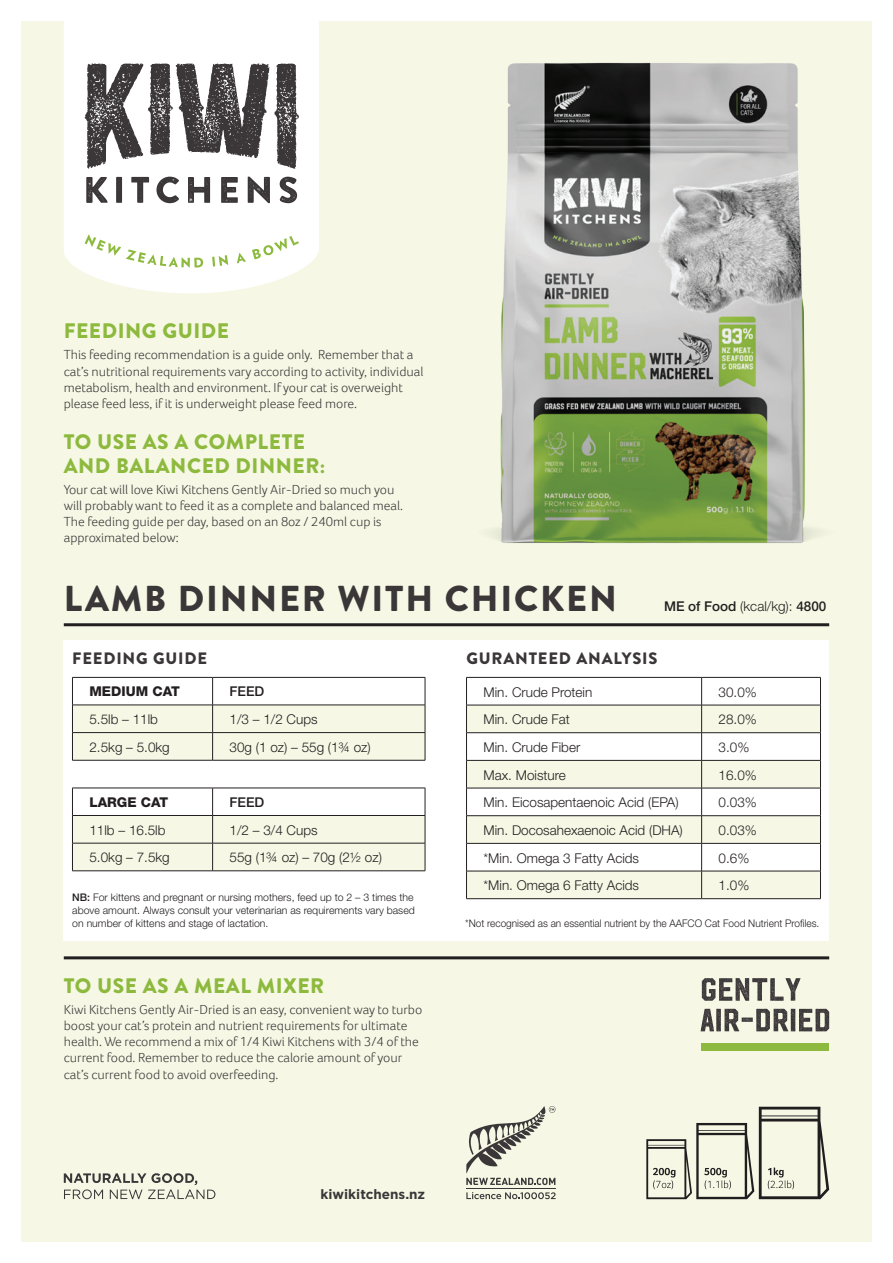
<style>
.page{position:relative;width:893px;height:1263px;background:#fff}
.page>*{position:absolute;margin:0;border:0;box-sizing:border-box;transform-origin:0 0}
.t1{font:900 36px "Brandon Grotesque";letter-spacing:.05em;color:#3b3638}
.t2{font:900 21px/24px "Brandon Grotesque";letter-spacing:.025em;color:#8dba3e}
.t3{font:900 16.5px "Brandon Grotesque";letter-spacing:.05em;color:#3b3638}
.t4{font:300 13.5px/16.2px "Foco Trial";color:#3b3638}
.t5{font:300 13.5px "Helvetica Neue";color:#231f20}
.t6{font:500 13.5px "Helvetica Neue";color:#231f20}
.t7{font:800 13.5px "Helvetica Neue";color:#231f20}
.t8{font:700 13.5px "Gotham HTF";color:#3b3638}
.t9{font:300 10.5px/12.6px "Helvetica Neue";color:#231f20;text-align:justify}
.t10{font:300 10.5px "Helvetica Neue";color:#231f20;scale:.96 1}
.s1{font-weight:300}
.s2{font-weight:500}
</style>
<div class="page">
<div style="left:21px;top:21px;width:851px;height:1221px;background:#f6f8e5"></div>
<img style="left:492px;top:62px;width:326px;height:481px">
<div style="left:64px;top:640px;width:765px;height:300px;background:#fff"></div>
<svg style="left:64px;top:21px;width:255px;height:272px;fill:#fff"></svg>
<svg style="left:86px;top:177px;width:22px;height:26px"></svg>
<svg style="left:116px;top:177px;width:6px;height:26px"></svg>
<svg style="left:131px;top:177px;width:18px;height:26px"></svg>
<svg style="left:156px;top:177px;width:23px;height:26px"></svg>
<svg style="left:188px;top:177px;width:22px;height:26px"></svg>
<svg style="left:221px;top:177px;width:17px;height:26px"></svg>
<svg style="left:248px;top:177px;width:22px;height:26px"></svg>
<svg style="left:280px;top:177px;width:17px;height:26px"></svg>
<svg style="left:85px;top:64px;width:214px;height:105px"></svg>
<svg style="left:85px;top:234px;width:118px;height:34px"></svg>
<svg style="left:212px;top:255px;width:16px;height:12px"></svg>
<svg style="left:237px;top:253px;width:9px;height:10px"></svg>
<svg style="left:252px;top:236px;width:47px;height:23px"></svg>
<hr style="left:72px;top:760px;width:141px;height:1px;background:#231f20">
<hr style="left:213px;top:760px;width:212px;height:1px;background:#231f20">
<hr style="left:72px;top:677px;width:141px;height:1px;background:#231f20">
<hr style="left:213px;top:677px;width:212px;height:1px;background:#231f20">
<svg style="left:72px;top:678px;width:354px;height:82px"></svg>
<svg style="left:72px;top:788px;width:354px;height:83px"></svg>
<svg style="left:467px;top:706px;width:353px;height:192px;fill:#f6f8e5"></svg>
<hr style="left:466px;top:705px;width:236px;height:1px;background:#231f20">
<hr style="left:702px;top:705px;width:119px;height:1px;background:#231f20">
<hr style="left:466px;top:732px;width:236px;height:1px;background:#231f20">
<hr style="left:702px;top:732px;width:119px;height:1px;background:#231f20">
<hr style="left:466px;top:760px;width:236px;height:1px;background:#231f20">
<hr style="left:702px;top:760px;width:119px;height:1px;background:#231f20">
<hr style="left:466px;top:788px;width:236px;height:1px;background:#231f20">
<hr style="left:702px;top:788px;width:119px;height:1px;background:#231f20">
<hr style="left:466px;top:815px;width:236px;height:1px;background:#231f20">
<hr style="left:702px;top:815px;width:119px;height:1px;background:#231f20">
<hr style="left:466px;top:843px;width:236px;height:1px;background:#231f20">
<hr style="left:702px;top:843px;width:119px;height:1px;background:#231f20">
<hr style="left:466px;top:871px;width:236px;height:1px;background:#231f20">
<hr style="left:702px;top:871px;width:119px;height:1px;background:#231f20">
<hr style="left:466px;top:898px;width:236px;height:1px;background:#231f20">
<hr style="left:702px;top:898px;width:119px;height:1px;background:#231f20">
<svg style="left:701px;top:678px;width:1px;height:220px"></svg>
<hr style="left:466px;top:677px;width:236px;height:1px;background:#231f20">
<hr style="left:702px;top:677px;width:119px;height:1px;background:#231f20">
<svg style="left:466px;top:678px;width:1px;height:220px"></svg>
<svg style="left:820px;top:678px;width:1px;height:220px"></svg>
<hr style="left:64px;top:623px;width:765px;height:3px;background:#231f20">
<hr style="left:64px;top:956px;width:765px;height:3px;background:#231f20">
<svg style="left:64px;top:1173px;width:151px;height:26px"></svg>
<svg style="left:466px;top:1106px;width:89px;height:79px"></svg>
<hr style="left:466px;top:1188px;width:89px;height:1px;background:#3b3638">
<svg style="left:466px;top:1192px;width:90px;height:7px"></svg>
<svg style="left:702px;top:978px;width:99px;height:23px"></svg>
<svg style="left:701px;top:1009px;width:128px;height:22px"></svg>
<div style="left:701px;top:1043px;width:128px;height:7px;background:#8dba3e"></div>
<svg style="left:646px;top:1107px;width:183px;height:92px"></svg>
<h2 class="t2" style="left:64px;top:319px;width:167px">FEEDING GUIDE</h2>
<p class="t4" style="left:64px;top:347px;width:361px">This feeding recommendation is a guide only. Remember that a cat’s nutritional requirements vary according to activity, individual metabolism, health and environment. If your cat is overweight please feed less, if it is underweight please feed more.</p>
<h2 class="t2" style="left:64px;top:430px;width:263px">TO USE AS A COMPLETE<br>AND BALANCED DINNER:</h2>
<p class="t4" style="left:64px;top:481px;width:341px">Your cat will love Kiwi Kitchens Gently Air-Dried so much you will probably want to feed it as a complete and balanced meal.<br>The feeding guide per day, based on an 8oz / 240ml cup is approximated below:</p>
<h1 class="t1" style="left:64px;top:573px;width:554px">LAMB DINNER WITH CHICKEN</h1>
<p class="t6" style="left:664px;top:598px;width:164px">ME of Food <span class="s1">(kcal/kg):</span> 4800</p>
<p class="t3" style="left:72px;top:647px;width:136px">FEEDING GUIDE</p>
<p class="t3" style="left:466px;top:647px;width:193px">GURANTEED ANALYSIS</p>
<p class="t7" style="left:89px;top:683px;width:92px">MEDIUM CAT</p>
<p class="t6" style="left:230px;top:683px;width:36px">FEED</p>
<p class="t5" style="left:89px;top:711px;width:70px">5.5lb – 11lb</p>
<p class="t5" style="left:230px;top:711px;width:90px">1/3 – 1/2 Cups</p>
<p class="t5" style="left:89px;top:739px;width:82px">2.5kg – 5.0kg</p>
<p class="t5" style="left:230px;top:739px;width:143px">30g (1 oz) – 55g (1¾ oz)</p>
<p class="t7" style="left:89px;top:794px;width:80px">LARGE CAT</p>
<p class="t6" style="left:230px;top:794px;width:36px">FEED</p>
<p class="t5" style="left:89px;top:821px;width:78px">11lb – 16.5lb</p>
<p class="t5" style="left:230px;top:821px;width:90px">1/2 – 3/4 Cups</p>
<p class="t5" style="left:89px;top:849px;width:82px">5.0kg – 7.5kg</p>
<p class="t5" style="left:230px;top:849px;width:154px">55g (1¾ oz) – 70g (2½ oz)</p>
<p class="t9" style="left:72px;top:891px;width:344px"><span class="s2">NB:</span> For kittens and pregnant or nursing mothers, feed up to 2 – 3 times the above amount. Always consult your veterinarian as requirements vary based on number of kittens and stage of lactation.</p>
<h2 class="t2" style="left:64px;top:974px;width:262px">TO USE AS A MEAL MIXER</h2>
<p class="t4" style="left:64px;top:1001px;width:360px">Kiwi Kitchens Gently Air-Dried is an easy, convenient way to turbo boost your cat’s protein and nutrient requirements for ultimate health. We recommend a mix of 1/4 Kiwi Kitchens with 3/4 of the current food. Remember to reduce the calorie amount of your cat’s current food to avoid overfeeding.</p>
<p class="t5" style="left:483px;top:683px;width:110px">Min. Crude Protein</p>
<p class="t5" style="left:719px;top:683px;width:40px">30.0%</p>
<p class="t5" style="left:483px;top:711px;width:88px">Min. Crude Fat</p>
<p class="t5" style="left:719px;top:711px;width:40px">28.0%</p>
<p class="t5" style="left:483px;top:739px;width:98px">Min. Crude Fiber</p>
<p class="t5" style="left:719px;top:739px;width:32px">3.0%</p>
<p class="t5" style="left:483px;top:766px;width:84px">Max. Moisture</p>
<p class="t5" style="left:719px;top:766px;width:40px">16.0%</p>
<p class="t5" style="left:483px;top:794px;width:197px">Min. Eicosapentaenoic Acid (EPA)</p>
<p class="t5" style="left:719px;top:794px;width:40px">0.03%</p>
<p class="t5" style="left:483px;top:822px;width:201px">Min. Docosahexaenoic Acid (DHA)</p>
<p class="t5" style="left:719px;top:822px;width:40px">0.03%</p>
<p class="t5" style="left:483px;top:849px;width:157px">*Min. Omega 3 Fatty Acids</p>
<p class="t5" style="left:719px;top:849px;width:32px">0.6%</p>
<p class="t5" style="left:483px;top:877px;width:157px">*Min. Omega 6 Fatty Acids</p>
<p class="t5" style="left:719px;top:877px;width:32px">1.0%</p>
<p class="t10" style="left:465px;top:916px;width:370px">*Not recognised as an essential nutrient by the AAFCO Cat Food Nutrient Profiles.</p>
<p class="t8" style="left:321px;top:1186px;width:106px">kiwikitchens.nz</p>
</div>
